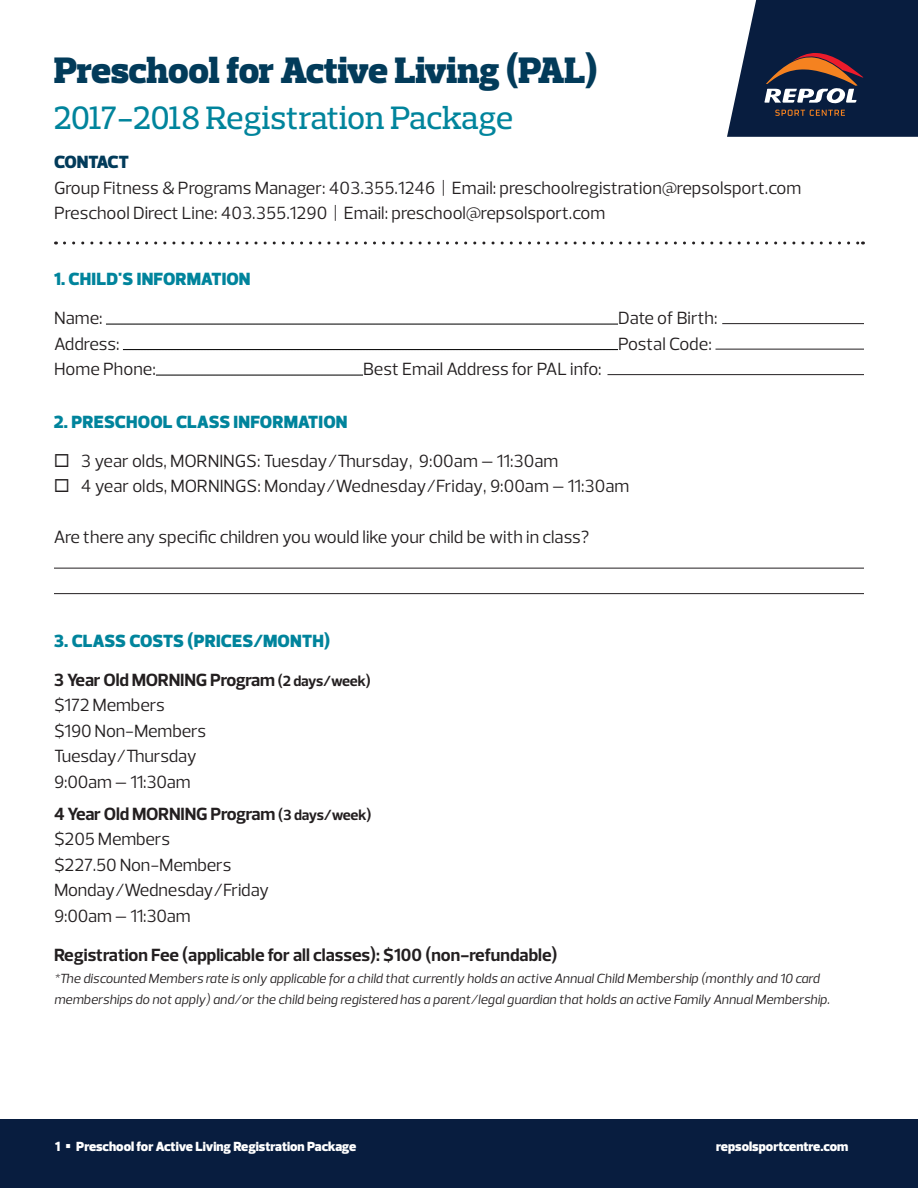
<style>
.page{position:relative;width:918px;height:1188px;background:#fff}
.page>*{position:absolute;margin:0;border:0;box-sizing:border-box;transform-origin:0 0}
.t1{font:900 37.5px "Prelo Slab";letter-spacing:-.01em;color:#023b5a}
.t2{font:500 33px "Prelo Slab";letter-spacing:-.01em;color:#00849c}
.t3{font:18px/25.5px "Prelo";color:#231f20}
.t4{font:900 18px/39px "Prelo";color:#00849c}
.t5{font:700 18px "Prelo";color:#231f20}
.t6{font:900 18px "Prelo";letter-spacing:-.025em;color:#023b5a}
.t7{font:italic 13.5px/21px "Prelo";color:#231f20}
.t8{font:900 13.5px "Prelo";color:#fff}
.s1{font-weight:700;color:#231f20}
.s2{font-weight:700;font-size:15px;color:#231f20}
.s3{font-weight:700}
.s4{font-weight:700;font-size:15px}
</style>
<div class="page">
<div style="left:0;top:1119px;width:918px;height:69px;background:#081d3f"></div>
<hr style="left:722px;top:323px;width:142px;height:1px;background:#231f20">
<hr style="left:106px;top:324px;width:512px;height:1px;background:#000">
<hr style="left:716px;top:349px;width:148px;height:1px;background:#231f20">
<hr style="left:123px;top:349px;width:495px;height:1px;background:#000">
<hr style="left:608px;top:374px;width:256px;height:1px;background:#231f20">
<hr style="left:156px;top:375px;width:207px;height:1px;background:#000">
<hr style="left:54px;top:568px;width:810px;height:1px;background:#231f20">
<hr style="left:54px;top:593px;width:810px;height:1px;background:#231f20">
<svg style="left:64px;top:242px;width:799px;height:2px"></svg>
<svg style="left:727px;top:0;width:191px;height:137px;background:#2d3852"></svg>
<h1 class="t1" style="left:54px;top:48px;width:545px">Preschool for Active Living (PAL)</h1>
<h2 class="t2" style="left:54px;top:98px;width:461px">2017-2018 Registration Package</h2>
<p class="t6" style="left:54px;top:151px;width:76px">CONTACT</p>
<p class="t3" style="left:54px;top:175px;width:749px">Group Fitness &amp; Programs Manager: 403.355.1246 | Email: preschoolregistration@repsolsport.com<br>Preschool Direct Line: 403.355.1290 | Email: preschool@repsolsport.com</p>
<p class="t4" style="left:54px;top:260px;width:198px">1. CHILD'S INFORMATION</p>
<p class="t3" style="left:54px;top:305px;width:50px">Name:</p>
<p class="t3" style="left:618px;top:305px;width:101px">Date of Birth:</p>
<p class="t3" style="left:54px;top:331px;width:67px">Address:</p>
<p class="t3" style="left:618px;top:331px;width:95px">Postal Code:</p>
<p class="t3" style="left:54px;top:356px;width:103px">Home Phone:</p>
<p class="t3" style="left:363px;top:356px;width:240px">Best Email Address for PAL info:</p>
<p class="t4" style="left:54px;top:402px;width:295px">2. PRESCHOOL CLASS INFORMATION</p>
<p class="t3" style="left:54px;top:448px;width:506px">◻ 3 year olds, MORNINGS: Tuesday/Thursday, 9:00am – 11:30am</p>
<p class="t3" style="left:54px;top:473px;width:577px">◻ 4 year olds, MORNINGS: Monday/Wednesday/Friday, 9:00am – 11:30am</p>
<p class="t3" style="left:54px;top:524px;width:537px">Are there any specific children you would like your child be with in class?</p>
<p class="t4" style="left:54px;top:621px;width:318px">3. CLASS COSTS (PRICES/MONTH)<br><span class="s1">3 Year Old MORNING Program</span> <span class="s2">(2 days/week)</span></p>
<p class="t3" style="left:54px;top:692px;width:154px">$172 Members $190 Non-Members<br>Tuesday/Thursday<br>9:00am – 11:30am</p>
<p class="t3" style="left:54px;top:801px;width:319px"><span class="s3">4 Year Old MORNING Program</span> <span class="s4">(3 days/week) </span>$205 Members<br>$227.50 Non-Members<br>Monday/Wednesday/Friday<br>9:00am – 11:30am</p>
<p class="t5" style="left:54px;top:944px;width:505px">Registration Fee (applicable for all classes): $100 (non-refundable)</p>
<p class="t7" style="left:54px;top:968px;width:777px">*The discounted Members rate is only applicable for a child that currently holds an active Annual Child Membership (monthly and 10 card memberships do not apply) and/or the child being registered has a parent/legal guardian that holds an active Family Annual Membership.</p>
<p class="t8" style="left:55px;top:1138px;width:303px">1 ▪ Preschool for Active Living Registration Package</p>
<p class="t8" style="left:716px;top:1138px;width:134px">repsolsportcentre.com</p>
</div>
